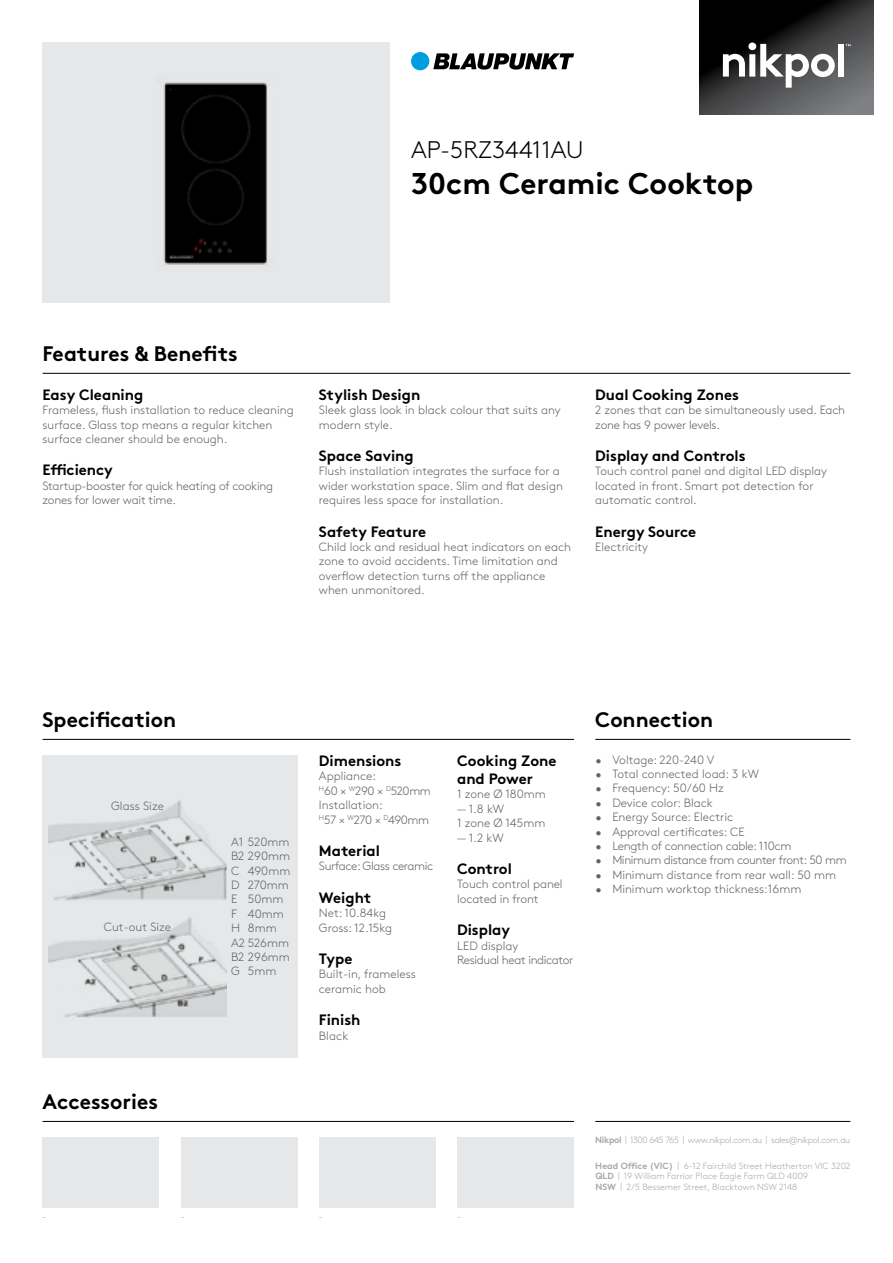
<style>
.page{position:relative;width:893px;height:1263px;background:#fff}
.page>*{position:absolute;margin:0;border:0;box-sizing:border-box;transform-origin:0 0}
.t1{font:700 30px "Brown Std";color:#000}
.t2{font:300 24px "Brown Std";color:#000}
.t3{font:700 21px "Brown Std";color:#000}
.t4{font:700 15px/18px "Brown Std";color:#000}
.t5{font:300 12px/14.4px "Brown Std";color:#636466}
.t6{font:300 12px/14.4px "Brown Std";letter-spacing:-.02em;color:#636466}
.t7{font:300 12px/14.4px "Brown Std";letter-spacing:-.03em;color:#636466}
.t8{font:300 9px/10.8px "Brown Std";color:#a7a9ac}
.t9{font:300 9px "Brown Std";letter-spacing:-.045em;color:#a7a9ac}
.t10{font:300 9px "Brown Std";color:#939598}
.s1{font-weight:700}
</style>
<div class="page">
<div style="left:43px;top:755px;width:255px;height:302px;background:#e6e7e8"></div>
<svg style="left:700px;top:0;width:173px;height:115px;background:#343435"></svg>
<div style="left:43px;top:43px;width:347px;height:260px;background:#e6e7e8"></div>
<div style="left:838px;top:44px;width:6px;height:33px;background:#fff"></div>
<svg style="left:723px;top:43px;width:112px;height:45px"></svg>
<div style="left:411px;top:52px;width:18px;height:18px;background:#009ee0;border-radius:50%"></div>
<svg style="left:433px;top:53px;width:141px;height:17px"></svg>
<hr style="left:43px;top:1121px;width:531px;height:1px;background:#000">
<div style="left:457px;top:1137px;width:117px;height:70px;background:#e6e7e8"></div>
<div style="left:319px;top:1137px;width:117px;height:70px;background:#e6e7e8"></div>
<div style="left:181px;top:1137px;width:117px;height:70px;background:#e6e7e8"></div>
<div style="left:43px;top:1137px;width:116px;height:70px;background:#e6e7e8"></div>
<img style="left:156px;top:79px;width:112px;height:188px">
<hr style="left:43px;top:373px;width:807px;height:1px;background:#000">
<hr style="left:595px;top:739px;width:255px;height:1px;background:#000">
<hr style="left:43px;top:739px;width:531px;height:1px;background:#000">
<hr style="left:595px;top:1121px;width:255px;height:1px;background:#000">
<img style="left:48px;top:800px;width:179px;height:100px">
<img style="left:48px;top:917px;width:179px;height:100px">
<h2 class="t2" style="left:411px;top:136px;width:174px">AP-5RZ34411AU</h2>
<h1 class="t1" style="left:411px;top:165px;width:344px">30cm Ceramic Cooktop</h1>
<h3 class="t3" style="left:43px;top:341px;width:197px">Features &amp; Benefits</h3>
<p class="t4" style="left:43px;top:385px;width:102px">Easy Cleaning</p>
<p class="t5" style="left:43px;top:403px;width:253px">Frameless, flush installation to reduce cleaning surface. Glass top means a regular kitchen surface cleaner should be enough.</p>
<p class="t4" style="left:43px;top:461px;width:72px">Efficiency</p>
<p class="t6" style="left:43px;top:479px;width:232px">Startup-booster for quick heating of cooking zones for lower wait time.</p>
<p class="t4" style="left:319px;top:385px;width:103px">Stylish Design</p>
<p class="t5" style="left:319px;top:403px;width:243px">Sleek glass look in black colour that suits any modern style.</p>
<p class="t4" style="left:319px;top:447px;width:96px">Space Saving</p>
<p class="t5" style="left:319px;top:464px;width:245px">Flush installation integrates the surface for a wider workstation space. Slim and flat design requires less space for installation.</p>
<p class="t4" style="left:319px;top:522px;width:109px">Safety Feature</p>
<p class="t5" style="left:319px;top:540px;width:254px">Child lock and residual heat indicators on each zone to avoid accidents. Time limitation and overflow detection turns off the appliance when unmonitored.</p>
<p class="t4" style="left:595px;top:385px;width:145px">Dual Cooking Zones</p>
<p class="t5" style="left:595px;top:403px;width:251px">2 zones that can be simultaneously used. Each zone has 9 power levels.</p>
<p class="t4" style="left:595px;top:447px;width:152px">Display and Controls</p>
<p class="t5" style="left:595px;top:464px;width:233px">Touch control panel and digital LED display located in front. Smart pot detection for automatic control.</p>
<p class="t4" style="left:595px;top:522px;width:102px">Energy Source</p>
<p class="t5" style="left:595px;top:540px;width:54px">Electricity</p>
<h3 class="t3" style="left:43px;top:707px;width:135px">Specification</h3>
<h3 class="t3" style="left:595px;top:707px;width:119px">Connection</h3>
<p class="t5" style="left:111px;top:799px;width:54px">Glass Size</p>
<p class="t5" style="left:104px;top:920px;width:69px">Cut-out Size</p>
<h3 class="t3" style="left:43px;top:1089px;width:117px">Accessories</h3>
<p class="t5" style="left:231px;top:835px;width:61px">A1 520mm<br>B2 290mm<br>C<br>D<br>E<br>F<br>H<br>A2 526mm<br>B2 296mm<br>G</p>
<p class="t5" style="left:248px;top:863px;width:44px">490mm<br>270mm<br>50mm<br>40mm<br>8mm</p>
<p class="t5" style="left:248px;top:964px;width:30px">5mm</p>
<p class="t4" style="left:319px;top:751px;width:84px">Dimensions</p>
<p class="t5" style="left:319px;top:769px;width:114px">Appliance:<br><sup>H</sup>60 × <sup>W</sup>290 × <sup>D</sup>520mm<br>Installation:<br><sup>H</sup>57 × <sup>W</sup>270 × <sup>D</sup>490mm</p>
<p class="t4" style="left:319px;top:841px;width:63px">Material</p>
<p class="t7" style="left:319px;top:859px;width:116px">Surface: Glass ceramic</p>
<p class="t4" style="left:319px;top:888px;width:54px">Weight</p>
<p class="t5" style="left:319px;top:906px;width:75px">Net: 10.84kg<br>Gross: 12.15kg</p>
<p class="t4" style="left:319px;top:949px;width:35px">Type</p>
<p class="t5" style="left:319px;top:967px;width:99px">Built-in, frameless ceramic hob</p>
<p class="t4" style="left:319px;top:1011px;width:43px">Finish</p>
<p class="t5" style="left:319px;top:1028px;width:31px">Black</p>
<p class="t4" style="left:457px;top:751px;width:101px">Cooking Zone and Power</p>
<p class="t5" style="left:457px;top:787px;width:90px">1 zone Ø 180mm</p>
<p class="t5" style="left:457px;top:801px;width:90px">— 1.8 kW<br>1 zone Ø 145mm</p>
<p class="t5" style="left:457px;top:830px;width:48px">— 1.2 kW</p>
<p class="t4" style="left:457px;top:859px;width:56px">Control</p>
<p class="t5" style="left:457px;top:877px;width:107px">Touch control panel located in front</p>
<p class="t4" style="left:457px;top:921px;width:54px">Display</p>
<p class="t7" style="left:457px;top:938px;width:118px">LED display<br>Residual heat indicator</p>
<p class="t10" style="left:43px;top:1212px;width:5px">-</p>
<p class="t10" style="left:181px;top:1212px;width:5px">-</p>
<p class="t10" style="left:319px;top:1212px;width:5px">-</p>
<p class="t10" style="left:457px;top:1212px;width:5px">-</p>
<p class="t5" style="left:595px;top:752px;width:121px">• Voltage: 220-240 V</p>
<p class="t5" style="left:595px;top:767px;width:165px">• Total connected load: 3 kW</p>
<p class="t5" style="left:595px;top:781px;width:130px">• Frequency: 50/60 Hz</p>
<p class="t5" style="left:595px;top:796px;width:119px">• Device color: Black</p>
<p class="t5" style="left:595px;top:810px;width:139px">• Energy Source: Electric</p>
<p class="t5" style="left:595px;top:824px;width:151px">• Approval certificates: CE</p>
<p class="t6" style="left:595px;top:839px;width:197px">• Length of connection cable: 110cm</p>
<p class="t7" style="left:595px;top:853px;width:253px">• Minimum distance from counter front: 50 mm</p>
<p class="t5" style="left:595px;top:868px;width:242px">• Minimum distance from rear wall: 50 mm</p>
<p class="t5" style="left:595px;top:882px;width:208px">• Minimum worktop thickness:16mm</p>
<p class="t9" style="left:595px;top:1135px;width:257px"><span class="s1">Nikpol</span> | 1300 645 765 | www.nikpol.com.au | sales@nikpol.com.au</p>
<p class="t8" style="left:595px;top:1160px;width:257px"><span class="s1">Head Office (VIC)</span> | 6-12 Fairchild Street Heatherton VIC 3202<br><span class="s1">QLD</span> | 19 William Farrior Place Eagle Farm QLD 4009<br><span class="s1">NSW</span> | 2/5 Bessemer Street, Blacktown NSW 2148</p>
</div>
